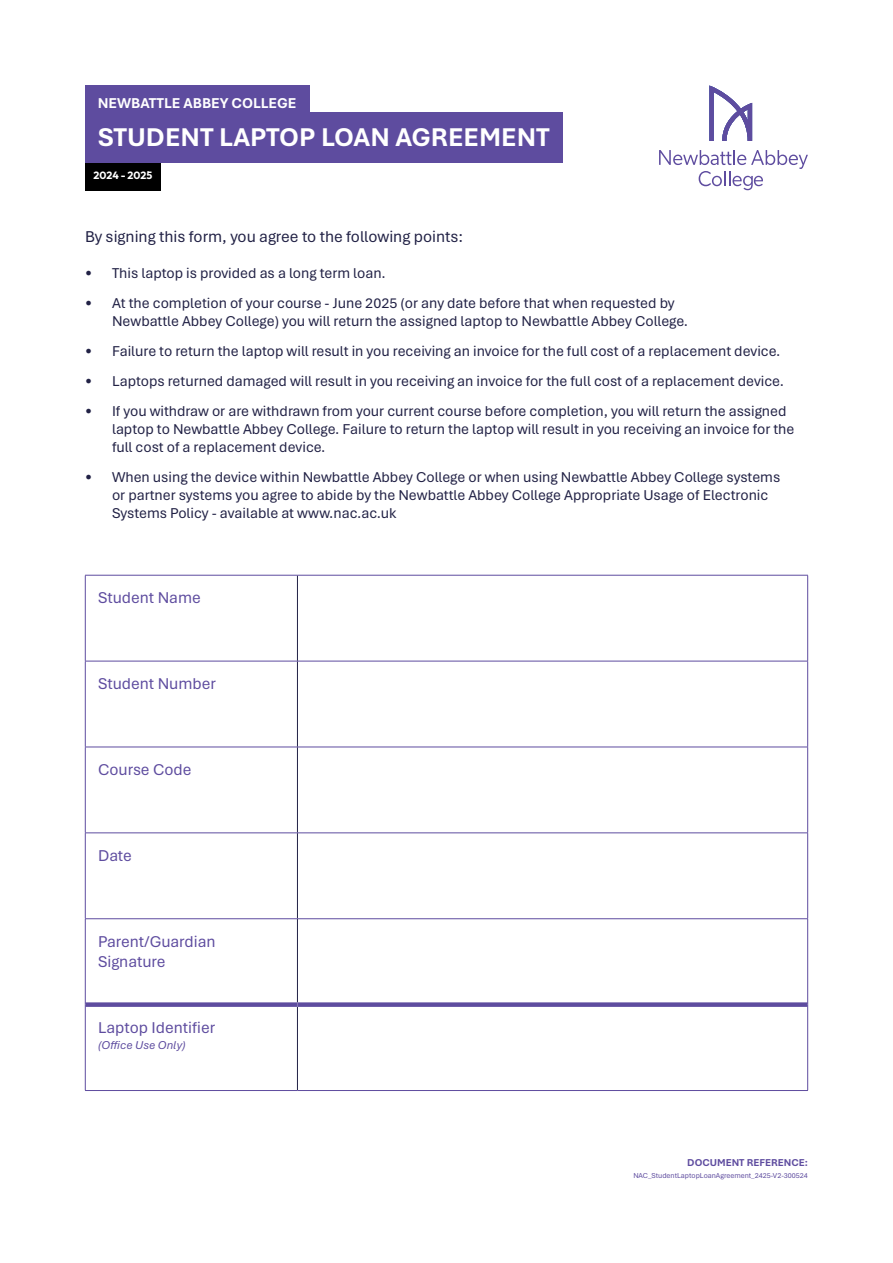
<style>
.page{position:relative;width:893px;height:1263px;background:#fff}
.page>*{position:absolute;margin:0;border:0;box-sizing:border-box;transform-origin:0 0}
.t1{font:700 27px "Aptos";color:#fff}
.t2{font:16.5px "Aptos";color:#5e4c9f}
.t3{font:16.5px "Aptos";color:#212145}
.t4{font:15px/18px "Aptos";color:#212145}
.t5{font:700 15px "Aptos";color:#fff}
.t6{font:italic 12px "Aptos";color:#5e4c9f}
.t7{font:700 10.5px "Aptos";color:#5e4c9f}
.t8{font:700 10.5px "Outfit";color:#fff}
.t9{font:7.5px "Aptos";color:#5e4c9f}
</style>
<div class="page">
<div style="left:85px;top:112px;width:478px;height:51px;background:#5e4c9f"></div>
<div style="left:85px;top:85px;width:224px;height:27px;background:#5e4c9f"></div>
<div style="left:85px;top:163px;width:76px;height:27px;background:#000"></div>
<hr style="left:297px;top:575px;width:1px;height:86px;background:#212145">
<hr style="left:297px;top:661px;width:1px;height:86px;background:#212145">
<hr style="left:297px;top:747px;width:1px;height:86px;background:#212145">
<hr style="left:297px;top:833px;width:1px;height:85px;background:#212145">
<hr style="left:297px;top:919px;width:1px;height:83px;background:#212145">
<hr style="left:297px;top:1007px;width:1px;height:83px;background:#212145">
<hr style="left:85px;top:575px;width:212px;height:1px;background:#5e4c9f">
<hr style="left:85px;top:575px;width:1px;height:86px;background:#5e4c9f">
<hr style="left:297px;top:575px;width:511px;height:1px;background:#5e4c9f">
<hr style="left:807px;top:575px;width:1px;height:86px;background:#5e4c9f">
<hr style="left:85px;top:661px;width:212px;height:1px;background:#5e4c9f">
<hr style="left:85px;top:661px;width:1px;height:86px;background:#5e4c9f">
<hr style="left:297px;top:661px;width:511px;height:1px;background:#5e4c9f">
<hr style="left:807px;top:661px;width:1px;height:86px;background:#5e4c9f">
<hr style="left:85px;top:747px;width:212px;height:1px;background:#5e4c9f">
<hr style="left:85px;top:747px;width:1px;height:86px;background:#5e4c9f">
<hr style="left:297px;top:747px;width:511px;height:1px;background:#5e4c9f">
<hr style="left:807px;top:747px;width:1px;height:86px;background:#5e4c9f">
<hr style="left:85px;top:833px;width:212px;height:1px;background:#5e4c9f">
<hr style="left:85px;top:833px;width:1px;height:85px;background:#5e4c9f">
<hr style="left:297px;top:833px;width:511px;height:1px;background:#5e4c9f">
<hr style="left:807px;top:833px;width:1px;height:85px;background:#5e4c9f">
<hr style="left:85px;top:918px;width:212px;height:1px;background:#5e4c9f">
<hr style="left:85px;top:919px;width:1px;height:86px;background:#5e4c9f">
<hr style="left:297px;top:918px;width:511px;height:1px;background:#5e4c9f">
<hr style="left:807px;top:919px;width:1px;height:86px;background:#5e4c9f">
<hr style="left:85px;top:1005px;width:1px;height:85px;background:#5e4c9f">
<hr style="left:807px;top:1005px;width:1px;height:85px;background:#5e4c9f">
<hr style="left:85px;top:1090px;width:212px;height:1px;background:#5e4c9f">
<hr style="left:297px;top:1090px;width:511px;height:1px;background:#5e4c9f">
<div style="left:86px;top:1002px;width:211px;height:5px;background:#5e4c9f"></div>
<div style="left:297px;top:1002px;width:510px;height:5px;background:#5e4c9f"></div>
<svg style="left:709px;top:86px;width:43px;height:55px"></svg>
<svg style="left:659px;top:150px;width:149px;height:40px"></svg>
<p class="t5" style="left:98px;top:93px;width:200px">NEWBATTLE ABBEY COLLEGE</p>
<p class="t1" style="left:98px;top:119px;width:453px">STUDENT LAPTOP LOAN AGREEMENT</p>
<p class="t8" style="left:94px;top:169px;width:60px">2024 - 2025</p>
<p class="t3" style="left:85px;top:225px;width:380px">By signing this form, you agree to the following points:</p>
<p class="t4" style="left:85px;top:264px;width:302px">• This laptop is provided as a long term loan.</p>
<p class="t4" style="left:112px;top:294px;width:578px;text-indent:-27px">• At the completion of your course - June 2025 (or any date before that when requested by<br>Newbattle Abbey College) you will return the assigned laptop to Newbattle Abbey College.</p>
<p class="t4" style="left:85px;top:342px;width:697px">• Failure to return the laptop will result in you receiving an invoice for the full cost of a replacement device.</p>
<p class="t4" style="left:85px;top:372px;width:700px">• Laptops returned damaged will result in you receiving an invoice for the full cost of a replacement device.</p>
<p class="t4" style="left:112px;top:402px;width:684px;text-indent:-27px">• If you withdraw or are withdrawn from your current course before completion, you will return the assigned laptop to Newbattle Abbey College. Failure to return the laptop will result in you receiving an invoice for the full cost of a replacement device.</p>
<p class="t4" style="left:112px;top:468px;width:670px;text-indent:-27px">• When using the device within Newbattle Abbey College or when using Newbattle Abbey College systems or partner systems you agree to abide by the Newbattle Abbey College Appropriate Usage of Electronic<br>Systems Policy - available at www.nac.ac.uk</p>
<p class="t2" style="left:98px;top:587px;width:104px">Student Name</p>
<p class="t2" style="left:98px;top:673px;width:120px">Student Number</p>
<p class="t2" style="left:98px;top:758px;width:95px">Course Code</p>
<p class="t2" style="left:98px;top:844px;width:35px">Date</p>
<p class="t2" style="left:98px;top:930px;width:119px">Parent/Guardian</p>
<p class="t2" style="left:98px;top:950px;width:69px">Signature</p>
<p class="t2" style="left:98px;top:1016px;width:119px">Laptop Identifier</p>
<p class="t6" style="left:98px;top:1037px;width:89px">(Office Use Only)</p>
<p class="t7" style="left:687px;top:1155px;width:122px">DOCUMENT REFERENCE:</p>
<p class="t9" style="left:633px;top:1170px;width:176px">NAC_StudentLaptopLoanAgreement_2425-V2-300524</p>
</div>
